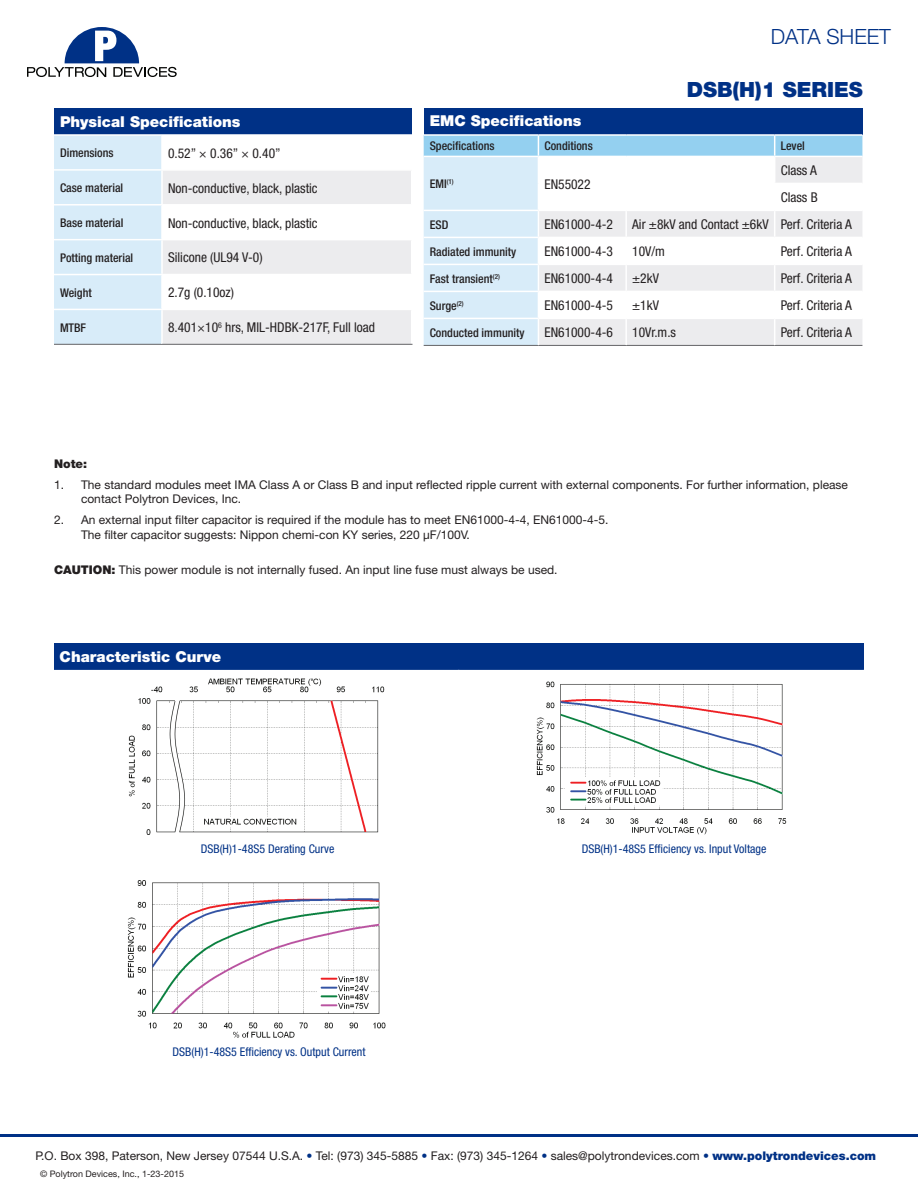
<style>
.page{position:relative;width:918px;height:1188px;background:#fff}
.page>*{position:absolute;margin:0;border:0;box-sizing:border-box;transform-origin:0 0}
.t1{font:900 21px "Helvetica Neue";color:#003186}
.t2{font:300 21px "Helvetica Neue";color:#003186}
.t3{font:900 15px "Helvetica Neue";color:#fff}
.t4{font:condensed 13.5px/27px "Helvetica Neue";color:#231f20}
.t5{font:12px/14.4px "Helvetica Neue";color:#231f20}
.t6{font:500 condensed 12px "Helvetica Neue";color:#231f20}
.t7{font:condensed 12px "Helvetica Neue";color:#003186}
.t8{font:900 12px "Helvetica Neue";color:#231f20}
.t9{font:9px "Helvetica Neue";color:#231f20}
.s1{font-weight:900}
.s2{color:#003186}
.s3{font-weight:900;color:#003186}
</style>
<div class="page">
<svg style="left:27px;top:27px;width:150px;height:50px"></svg>
<hr style="left:0;top:1134px;width:918px;height:3px;background:#003186">
<div style="left:54px;top:108px;width:358px;height:27px;background:#003186"></div>
<svg style="left:54px;top:136px;width:357px;height:208px"></svg>
<hr style="left:54px;top:344px;width:108px;height:1px;background:#636366">
<hr style="left:54px;top:204px;width:108px;height:2px;background:#fff">
<hr style="left:54px;top:239px;width:108px;height:1px;background:#fff">
<hr style="left:54px;top:274px;width:108px;height:1px;background:#fff">
<hr style="left:54px;top:309px;width:108px;height:1px;background:#fff">
<hr style="left:54px;top:134px;width:108px;height:2px;background:#fff">
<hr style="left:54px;top:169px;width:108px;height:2px;background:#fff">
<hr style="left:161px;top:310px;width:2px;height:34px;background:#fff">
<hr style="left:162px;top:344px;width:250px;height:1px;background:#636366">
<hr style="left:161px;top:171px;width:2px;height:33px;background:#fff">
<hr style="left:161px;top:240px;width:2px;height:34px;background:#fff">
<hr style="left:162px;top:134px;width:250px;height:2px;background:#fff">
<hr style="left:161px;top:136px;width:2px;height:33px;background:#fff">
<hr style="left:162px;top:169px;width:250px;height:2px;background:#fff">
<hr style="left:162px;top:204px;width:250px;height:2px;background:#fff">
<hr style="left:161px;top:206px;width:2px;height:33px;background:#fff">
<hr style="left:162px;top:239px;width:250px;height:1px;background:#fff">
<hr style="left:162px;top:274px;width:250px;height:1px;background:#fff">
<hr style="left:161px;top:275px;width:2px;height:34px;background:#fff">
<hr style="left:162px;top:309px;width:250px;height:1px;background:#fff">
<div style="left:424px;top:108px;width:438px;height:27px;background:#003186"></div>
<hr style="left:424px;top:345px;width:114px;height:1px;background:#636366">
<hr style="left:538px;top:345px;width:88px;height:1px;background:#636366">
<hr style="left:626px;top:345px;width:149px;height:1px;background:#636366">
<hr style="left:775px;top:345px;width:87px;height:1px;background:#636366">
<hr style="left:424px;top:134px;width:114px;height:2px;background:#fff">
<hr style="left:538px;top:134px;width:88px;height:2px;background:#fff">
<hr style="left:626px;top:134px;width:149px;height:2px;background:#fff">
<hr style="left:775px;top:134px;width:87px;height:2px;background:#fff">
<svg style="left:424px;top:135px;width:438px;height:210px"></svg>
<div style="left:54px;top:643px;width:810px;height:27px;background:#003186"></div>
<img style="left:128px;top:678px;width:257px;height:157px">
<img style="left:536px;top:681px;width:251px;height:154px">
<img style="left:127px;top:880px;width:259px;height:158px">
<h1 class="t2" style="left:771px;top:23px;width:122px">DATA SHEET</h1>
<p class="t3" style="left:60px;top:113px;width:182px">Physical Specifications</p>
<p class="t6" style="left:60px;top:146px;width:55px">Dimensions</p>
<p class="t4" style="left:168px;top:139px;width:114px">0.52” × 0.36” × 0.40”</p>
<p class="t6" style="left:60px;top:181px;width:65px">Case material</p>
<p class="t4" style="left:168px;top:174px;width:151px">Non-conductive, black, plastic</p>
<p class="t6" style="left:60px;top:216px;width:65px">Base material</p>
<p class="t4" style="left:168px;top:209px;width:151px">Non-conductive, black, plastic</p>
<p class="t6" style="left:60px;top:250px;width:75px">Potting material</p>
<p class="t4" style="left:168px;top:244px;width:96px">Silicone (UL94 V-0)</p>
<p class="t6" style="left:60px;top:285px;width:33px">Weight</p>
<p class="t4" style="left:168px;top:279px;width:68px">2.7g (0.10oz)</p>
<p class="t6" style="left:60px;top:320px;width:28px">MTBF</p>
<p class="t4" style="left:168px;top:314px;width:209px">8.401×10<sup>6</sup> hrs, MIL-HDBK-217F, Full load</p>
<h1 class="t1" style="left:687px;top:77px;width:178px">DSB(H)1 SERIES</h1>
<p class="t3" style="left:430px;top:111px;width:153px">EMC Specifications</p>
<p class="t6" style="left:430px;top:139px;width:66px">Specifications</p>
<p class="t6" style="left:544px;top:139px;width:50px">Conditions</p>
<p class="t6" style="left:781px;top:139px;width:26px">Level</p>
<p class="t6" style="left:430px;top:177px;width:26px">EMI<sup>(1)</sup></p>
<p class="t4" style="left:544px;top:170px;width:48px">EN55022</p>
<p class="t4" style="left:781px;top:157px;width:38px">Class A<br>Class B</p>
<p class="t6" style="left:430px;top:217px;width:20px">ESD</p>
<p class="t4" style="left:544px;top:211px;width:70px">EN61000-4-2</p>
<p class="t4" style="left:632px;top:211px;width:221px">Air ±8kV and Contact ±6kV Perf. Criteria A</p>
<p class="t6" style="left:430px;top:244px;width:88px">Radiated immunity</p>
<p class="t4" style="left:544px;top:238px;width:70px">EN61000-4-3</p>
<p class="t4" style="left:632px;top:238px;width:34px">10V/m</p>
<p class="t4" style="left:781px;top:238px;width:73px">Perf. Criteria A</p>
<p class="t6" style="left:430px;top:271px;width:72px">Fast transient<sup>(2)</sup></p>
<p class="t4" style="left:544px;top:265px;width:70px">EN61000-4-4</p>
<p class="t4" style="left:632px;top:265px;width:28px">±2kV</p>
<p class="t4" style="left:781px;top:265px;width:73px">Perf. Criteria A</p>
<p class="t6" style="left:430px;top:298px;width:36px">Surge<sup>(2)</sup></p>
<p class="t4" style="left:544px;top:292px;width:70px">EN61000-4-5</p>
<p class="t4" style="left:632px;top:292px;width:28px">±1kV</p>
<p class="t4" style="left:781px;top:292px;width:73px">Perf. Criteria A</p>
<p class="t6" style="left:430px;top:325px;width:97px">Conducted immunity</p>
<p class="t4" style="left:544px;top:319px;width:70px">EN61000-4-6</p>
<p class="t4" style="left:632px;top:319px;width:45px">10Vr.m.s</p>
<p class="t4" style="left:781px;top:319px;width:73px">Perf. Criteria A</p>
<p class="t8" style="left:54px;top:456px;width:35px">Note:</p>
<p class="t5" style="left:81px;top:477px;width:769px;text-indent:-27px">1. The standard modules meet IMA Class A or Class B and input reflected ripple current with external components. For further information, please contact Polytron Devices, Inc.</p>
<p class="t5" style="left:81px;top:513px;width:529px;text-indent:-27px">2. An external input filter capacitor is required if the module has to meet EN61000-4-4, EN61000-4-5.<br>The filter capacitor suggests: Nippon chemi-con KY series, 220 μF/100V.</p>
<p class="t5" style="left:54px;top:563px;width:505px"><span class="s1">CAUTION:</span> This power module is not internally fused. An input line fuse must always be used.</p>
<p class="t3" style="left:60px;top:648px;width:163px">Characteristic Curve</p>
<p class="t7" style="left:201px;top:841px;width:135px">DSB(H)1-48S5 Derating Curve</p>
<p class="t7" style="left:582px;top:841px;width:186px">DSB(H)1-48S5 Efficiency vs. Input Voltage</p>
<p class="t7" style="left:173px;top:1044px;width:194px">DSB(H)1-48S5 Efficiency vs. Output Current</p>
<p class="t5" style="left:36px;top:1149px;width:842px">P.O. Box 398, Paterson, New Jersey 07544 U.S.A. <span class="s2">•</span> Tel: (973) 345-5885 <span class="s2">•</span> Fax: (973) 345-1264 <span class="s2">•</span> sales@polytrondevices.com <span class="s2">•</span> <span class="s3">www.polytrondevices.com</span></p>
<p class="t9" style="left:40px;top:1169px;width:146px">© Polytron Devices, Inc., 1-23-2015</p>
</div>
